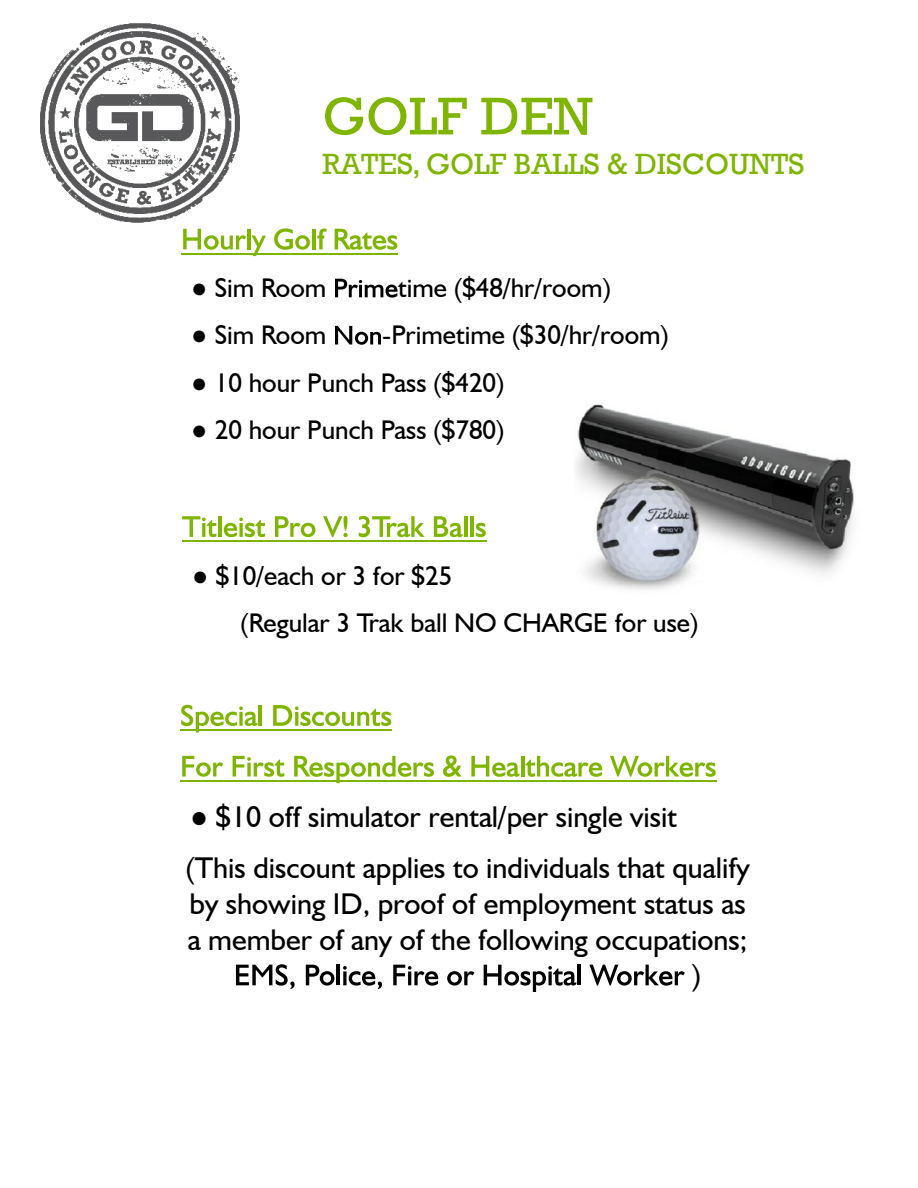
<style>
.page{position:relative;width:918px;height:1188px;background:#fff}
.page>*{position:absolute;margin:0;border:0;box-sizing:border-box;transform-origin:0 0}
.t1{font:54px "Rockwell";color:#7eb500}
.t2{font:30px/50.7px "Humanist 521 BT";color:#000}
.t3{font:30px "Rockwell";color:#7eb500}
.t4{font:27px/47.2px "Humanist 521 BT";color:#000}
.s1{font-family:"Times New Roman"}
</style>
<div class="page">
<img style="left:576px;top:404px;width:278px;height:186px">
<img style="left:40px;top:23px;width:200px;height:200px">
<svg style="left:183px;top:229px;width:63px;height:21px"></svg>
<hr style="left:247px;top:229px;width:4px;height:20px;background:#7eb500">
<svg style="left:252px;top:236px;width:14px;height:20px"></svg>
<svg style="left:274px;top:228px;width:36px;height:22px"></svg>
<hr style="left:312px;top:229px;width:4px;height:20px;background:#7eb500">
<svg style="left:317px;top:229px;width:9px;height:20px"></svg>
<svg style="left:335px;top:229px;width:62px;height:21px"></svg>
<hr style="left:181px;top:253px;width:217px;height:2px;background:#7eb500">
<svg style="left:335px;top:279px;width:63px;height:19px"></svg>
<svg style="left:335px;top:326px;width:46px;height:19px"></svg>
<svg style="left:182px;top:516px;width:34px;height:21px"></svg>
<hr style="left:218px;top:516px;width:4px;height:21px;background:#7eb500">
<svg style="left:224px;top:518px;width:41px;height:19px"></svg>
<svg style="left:275px;top:516px;width:40px;height:21px"></svg>
<svg style="left:323px;top:516px;width:25px;height:21px"></svg>
<svg style="left:359px;top:516px;width:66px;height:21px"></svg>
<svg style="left:434px;top:516px;width:29px;height:21px"></svg>
<hr style="left:464px;top:516px;width:3px;height:21px;background:#7eb500">
<hr style="left:470px;top:516px;width:4px;height:21px;background:#7eb500">
<svg style="left:476px;top:523px;width:10px;height:14px"></svg>
<hr style="left:182px;top:540px;width:304px;height:2px;background:#7eb500">
<svg style="left:181px;top:705px;width:76px;height:27px"></svg>
<hr style="left:259px;top:705px;width:3px;height:21px;background:#7eb500">
<svg style="left:273px;top:705px;width:118px;height:21px"></svg>
<hr style="left:180px;top:729px;width:212px;height:2px;background:#7eb500">
<svg style="left:182px;top:756px;width:41px;height:21px"></svg>
<svg style="left:233px;top:756px;width:51px;height:21px"></svg>
<svg style="left:294px;top:756px;width:140px;height:27px"></svg>
<svg style="left:443px;top:756px;width:19px;height:21px"></svg>
<svg style="left:471px;top:756px;width:131px;height:21px"></svg>
<svg style="left:610px;top:756px;width:106px;height:21px"></svg>
<hr style="left:180px;top:780px;width:536px;height:2px;background:#7eb500">
<svg style="left:236px;top:964px;width:59px;height:25px"></svg>
<svg style="left:306px;top:965px;width:28px;height:21px"></svg>
<hr style="left:337px;top:965px;width:3px;height:20px;background:#000">
<svg style="left:343px;top:966px;width:39px;height:23px"></svg>
<svg style="left:393px;top:965px;width:45px;height:21px"></svg>
<svg style="left:447px;top:971px;width:27px;height:15px"></svg>
<svg style="left:484px;top:965px;width:92px;height:27px"></svg>
<hr style="left:578px;top:965px;width:3px;height:20px;background:#000">
<svg style="left:589px;top:965px;width:96px;height:21px"></svg>
<h1 class="t1" style="left:322px;top:97px;width:272px">GOLF DEN</h1>
<p class="t3" style="left:322px;top:153px;width:483px">RATES, GOLF BALLS &amp; DISCOUNTS</p>
<p class="t4" style="left:191px;top:267px;width:137px"><span class="s1">●</span> Sim Room</p>
<p class="t4" style="left:398px;top:267px;width:215px">time ($48/hr/room)</p>
<p class="t4" style="left:191px;top:314px;width:137px"><span class="s1">●</span> Sim Room</p>
<p class="t4" style="left:382px;top:314px;width:288px">-Primetime ($30/hr/room)</p>
<p class="t4" style="left:191px;top:361px;width:315px"><span class="s1">●</span> 10 hour Punch Pass ($420)</p>
<p class="t4" style="left:191px;top:408px;width:315px"><span class="s1">●</span> 20 hour Punch Pass ($780)</p>
<p class="t4" style="left:240px;top:554px;width:460px;text-indent:-48px"><span class="s1">●</span> $10/each or 3 for $25<br>(Regular 3 Trak ball NO CHARGE for use)</p>
<p class="t2" style="left:185px;top:794px;width:566px"><span class="s1">●</span> $10 off simulator rental/per single visit<br>(This discount applies to individuals that qualify</p>
<p class="t2" style="left:190px;top:881px;width:558px">by showing ID, proof of employment status as</p>
<p class="t2" style="left:188px;top:916px;width:561px">a member of any of the following occupations;</p>
<p class="t2" style="left:692px;top:952px;width:11px">)</p>
</div>
